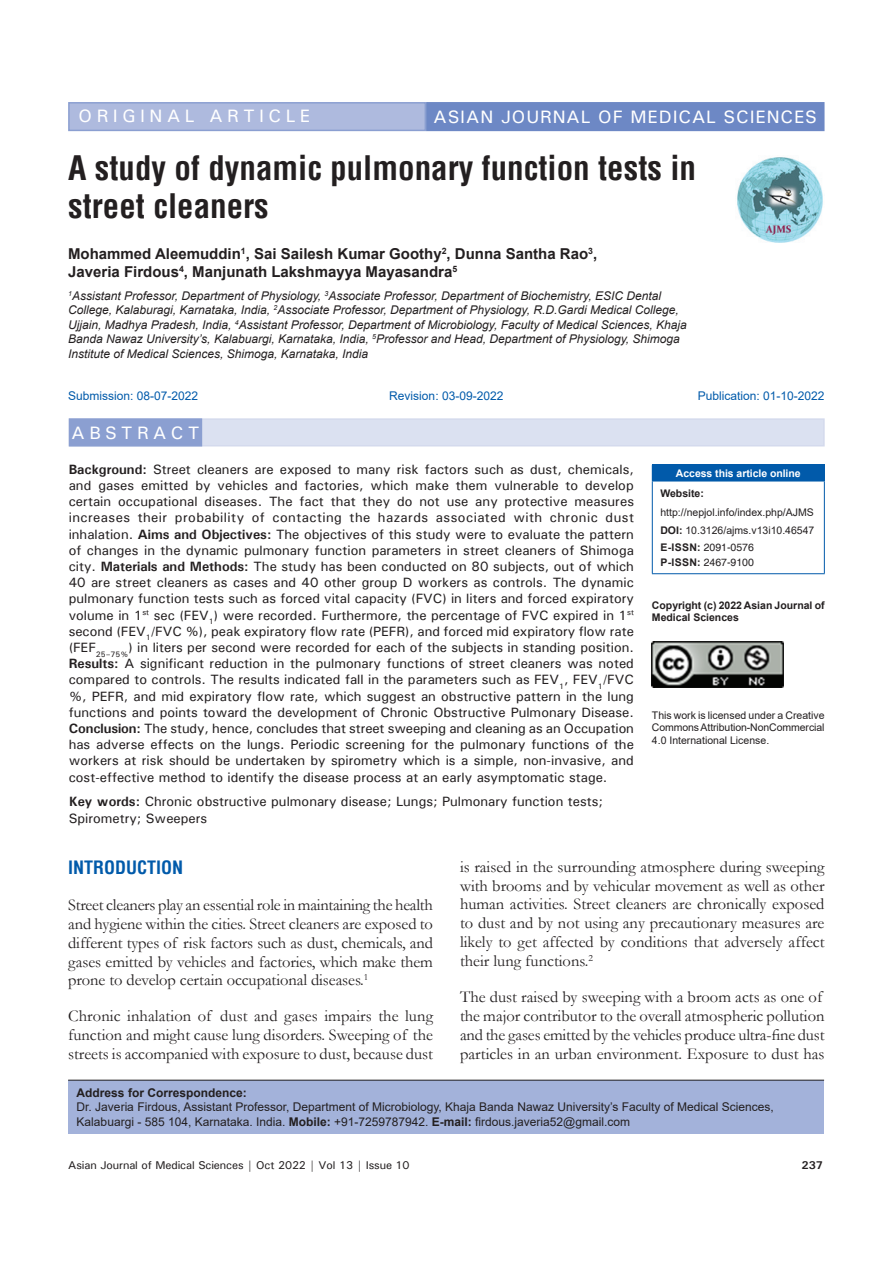
<style>
.page{position:relative;width:893px;height:1263px;background:#fff}
.page>*{position:absolute;margin:0;border:0;box-sizing:border-box;transform-origin:0 0}
.AT{font:700 condensed 33px/37.5px "Helvetica";color:#231f20}
.AH{font:500 18px "Univers";letter-spacing:.05em;color:#fff}
.AH-2{font:500 18px "Univers";letter-spacing:.25em;color:#fff}
.t1{font:700 condensed 18px "Helvetica";color:#015aaa}
.ABSH{font:500 18px "Univers";letter-spacing:.25em;color:#fff}
.TX{font:16.5px/18.9px "Garamond";color:#231f20;text-align:justify}
.AU{font:700 15px/18px "Helvetica";color:#231f20}
.ABS{font:500 13.5px/16.2px "Univers";color:#231f20;text-align:justify}
.KWD{font:500 13.5px/16.2px "Univers";color:#231f20}
.AFF{font:italic 12px/14.4px "Arial";color:#231f20}
.ADD{font:12px/14.4px "Arial";color:#231f20}
.HIS{font:12px "Arial";color:#015aaa}
.t2{font:500 11.25px "Univers";letter-spacing:-.01em;color:#231f20}
.t3{font:700 11.25px "Univers";color:#231f20}
.License{font:10.5px/12.6px "Arial";letter-spacing:-.01em;color:#231f20;text-align:justify}
.License-2{font:700 10.5px/12.6px "Arial";color:#231f20}
.Web{font:10.5px/18.8px "Arial";color:#231f20}
.ISSN{font:10.5px/14.2px "Helvetica";color:#231f20}
.DOI{font:10.5px "Arial";color:#231f20}
.t4{font:700 10.5px "Arial";letter-spacing:-.005em;color:#fff}
.s1{font-weight:700}
</style>
<div class="page">
<div style="left:68px;top:1080px;width:756px;height:54px;background:#a3b2da"></div>
<hr style="left:68px;top:1080px;width:756px;height:1px;background:#231f20">
<img style="left:737px;top:157px;width:86px;height:86px">
<div style="left:69px;top:103px;width:356px;height:27px;background:#aebade"></div>
<div style="left:68px;top:102px;width:358px;height:29px;border:2px solid #8b9fd1"></div>
<div style="left:427px;top:103px;width:397px;height:27px;background:#6d88c5"></div>
<div style="left:426px;top:102px;width:398px;height:29px;border:2px solid #6d88c5"></div>
<div style="left:69px;top:418px;width:756px;height:28px;background:#dbe1f1"></div>
<div style="left:69px;top:419px;width:132px;height:27px;background:#8b9fd1"></div>
<div style="left:69px;top:418px;width:133px;height:28px;border:2px solid #8b9fd1"></div>
<div style="left:652px;top:465px;width:172px;height:16px;background:#015aaa"></div>
<hr style="left:652px;top:464px;width:173px;height:1px;background:#015aaa">
<svg style="left:824px;top:465px;width:1px;height:16px"></svg>
<hr style="left:652px;top:481px;width:1px;height:92px;background:#015aaa">
<hr style="left:652px;top:481px;width:173px;height:1px;background:#015aaa">
<hr style="left:824px;top:481px;width:1px;height:92px;background:#015aaa">
<hr style="left:652px;top:573px;width:173px;height:1px;background:#015aaa">
<img style="left:652px;top:641px;width:132px;height:47px">
<p class="AH-2" style="left:79px;top:105px;width:233px">ORIGINAL ARTICLE</p>
<p class="AH" style="left:434px;top:105px;width:385px">ASIAN JOURNAL OF MEDICAL SCIENCES</p>
<p class="AT" style="left:68px;top:149px;width:629px">A study of dynamic pulmonary function tests in street cleaners</p>
<p class="AU" style="left:68px;top:245px;width:531px">Mohammed Aleemuddin<sup>1</sup>, Sai Sailesh Kumar Goothy<sup>2</sup>, Dunna Santha Rao<sup>3</sup>,<br>Javeria Firdous<sup>4</sup>, Manjunath Lakshmayya Mayasandra<sup>5</sup></p>
<p class="AFF" style="left:68px;top:289px;width:620px"><sup>1</sup>Assistant Professor, Department of Physiology, <sup>3</sup>Associate Professor, Department of Biochemistry, ESIC Dental College, Kalaburagi, Karnataka, India, <sup>2</sup>Associate Professor, Department of Physiology, R.D.Gardi Medical College, Ujjain, Madhya Pradesh, India, <sup>4</sup>Assistant Professor, Department of Microbiology, Faculty of Medical Sciences, Khaja Banda Nawaz University’s, Kalabuargi, Karnataka, India, <sup>5</sup>Professor and Head, Department of Physiology, Shimoga Institute of Medical Sciences, Shimoga, Karnataka, India</p>
<p class="HIS" style="left:68px;top:388px;width:132px">Submission: 08-07-2022</p>
<p class="HIS" style="left:389px;top:388px;width:116px">Revision: 03-09-2022</p>
<p class="HIS" style="left:698px;top:388px;width:128px">Publication: 01-10-2022</p>
<p class="ABSH" style="left:72px;top:421px;width:129px">ABSTRACT</p>
<p class="ABS" style="left:69px;top:461px;width:567px"><span class="s1">Background:</span> Street cleaners are exposed to many risk factors such as dust, chemicals, and gases emitted by vehicles and factories, which make them vulnerable to develop certain occupational diseases. The fact that they do not use any protective measures increases their probability of contacting the hazards associated with chronic dust inhalation. <span class="s1">Aims and Objectives:</span> The objectives of this study were to evaluate the pattern of changes in the dynamic pulmonary function parameters in street cleaners of Shimoga city. <span class="s1">Materials and Methods:</span> The study has been conducted on 80 subjects, out of which 40 are street cleaners as cases and 40 other group D workers as controls. The dynamic pulmonary function tests such as forced vital capacity (FVC) in liters and forced expiratory volume in 1<sup>st</sup> sec (FEV<sub>1</sub>) were recorded. Furthermore, the percentage of FVC expired in 1<sup>st </sup>second (FEV<sub>1</sub>/FVC %), peak expiratory flow rate (PEFR), and forced mid expiratory flow rate (FEF<sub>25–75%</sub>) in liters per second were recorded for each of the subjects in standing position.<br><span class="s1">Results:</span> A significant reduction in the pulmonary functions of street cleaners was noted compared to controls. The results indicated fall in the parameters such as FEV<sub>1</sub>, FEV<sub>1</sub>/FVC %, PEFR, and mid expiratory flow rate, which suggest an obstructive pattern in the lung functions and points toward the development of Chronic Obstructive Pulmonary Disease.<br><span class="s1">Conclusion:</span> The study, hence, concludes that street sweeping and cleaning as an Occupation has adverse effects on the lungs. Periodic screening for the pulmonary functions of the workers at risk should be undertaken by spirometry which is a simple, non-invasive, and cost-effective method to identify the disease process at an early asymptomatic stage.</p>
<p class="KWD" style="left:69px;top:793px;width:536px"><span class="s1">Key words:</span> Chronic obstructive pulmonary disease; Lungs; Pulmonary function tests;<br>Spirometry; Sweepers</p>
<p class="t4" style="left:676px;top:466px;width:126px">Access this article online</p>
<p class="Web" style="left:660px;top:484px;width:155px"><span class="s1">Website: </span>http://nepjol.info/index.php/AJMS</p>
<p class="DOI" style="left:660px;top:523px;width:156px"><span class="s1">DOI:</span> 10.3126/ajms.v13i10.46547</p>
<p class="ISSN" style="left:661px;top:541px;width:95px"><span class="s1">E-ISSN:</span> 2091-0576<br><span class="s1">P-ISSN:</span> 2467-9100</p>
<p class="License-2" style="left:652px;top:599px;width:174px">Copyright (c) 2022 Asian Journal of<br>Medical Sciences</p>
<p class="License" style="left:652px;top:708px;width:174px">This work is licensed under a Creative Commons Attribution-NonCommercial 4.0 International License.</p>
<h1 class="t1" style="left:68px;top:856px;width:117px">INTRODUCTION</h1>
<p class="TX" style="left:68px;top:895px;width:366px">Street cleaners play an essential role in maintaining the health and hygiene within the cities. Street cleaners are exposed to different types of risk factors such as dust, chemicals, and gases emitted by vehicles and factories, which make them prone to develop certain occupational diseases.<sup>1</sup></p>
<p class="TX" style="left:68px;top:1006px;width:366px">Chronic inhalation of dust and gases impairs the lung function and might cause lung disorders. Sweeping of the streets is accompanied with exposure to dust, because dust</p>
<p class="TX" style="left:460px;top:856px;width:366px">is raised in the surrounding atmosphere during sweeping with brooms and by vehicular movement as well as other human activities. Street cleaners are chronically exposed to dust and by not using any precautionary measures are likely to get affected by conditions that adversely affect their lung functions.<sup>2</sup></p>
<p class="TX" style="left:460px;top:987px;width:366px;text-align:left">The dust raised by sweeping with a broom acts as one of the major contributor to the overall atmospheric pollution and the gases emitted by the vehicles produce ultra-fine dust particles in an urban environment. Exposure to dust has</p>
<p class="ADD" style="left:77px;top:1085px;width:699px"><span class="s1">Address for Correspondence:<br></span>Dr. Javeria Firdous, Assistant Professor, Department of Microbiology, Khaja Banda Nawaz University’s Faculty of Medical Sciences,<br>Kalabuargi - 585 104, Karnataka. India. <span class="s1">Mobile:</span> +91-7259787942. <span class="s1">E-mail:</span> firdous.javeria52@gmail.com</p>
<p class="t2" style="left:68px;top:1157px;width:343px">Asian Journal of Medical Sciences | Oct 2022 | Vol 13 | Issue 10</p>
<p class="t3" style="left:802px;top:1158px;width:23px">237</p>
</div>
